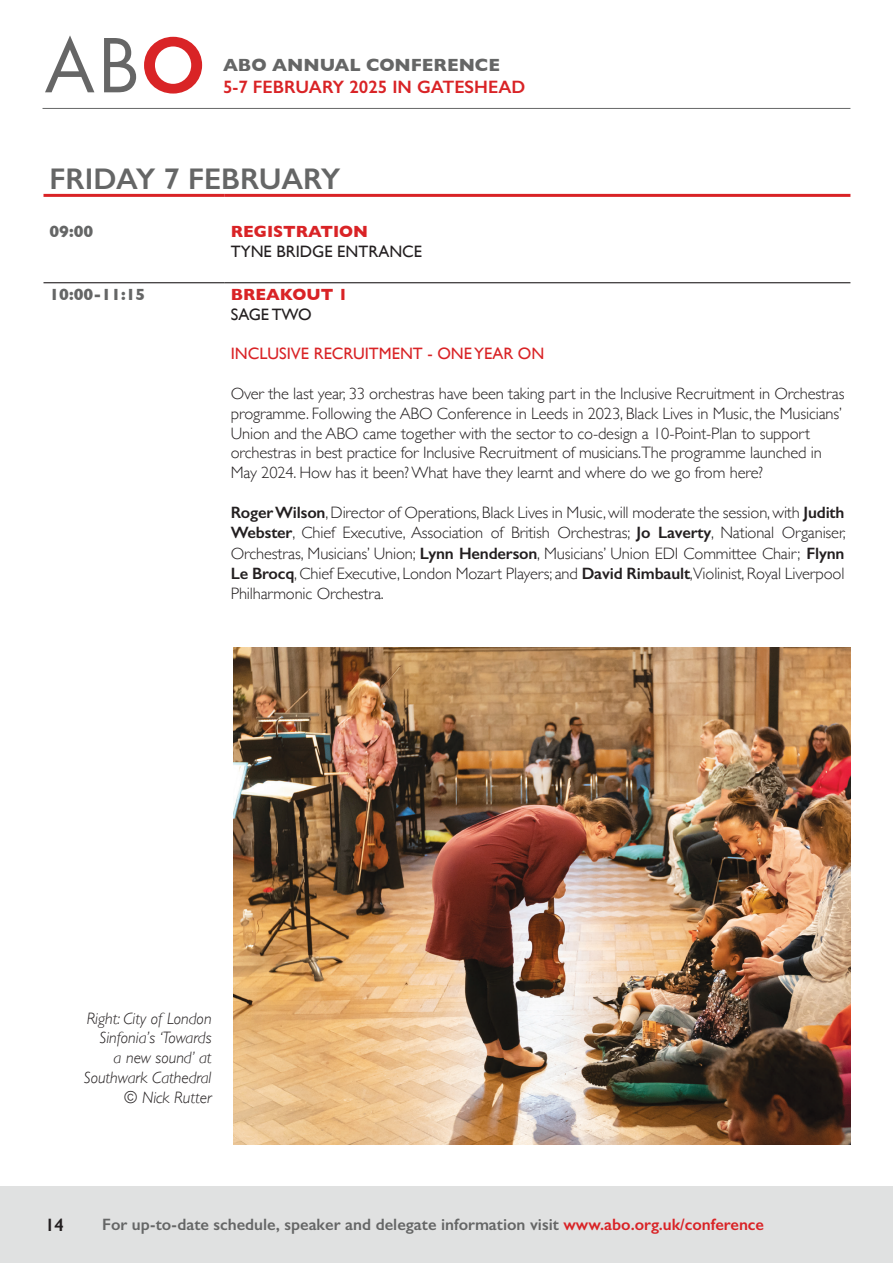
<style>
.page{position:relative;width:893px;height:1263px;background:#fff}
.page>*{position:absolute;margin:0;border:0;box-sizing:border-box;transform-origin:0 0}
.t1{font:600 30px "Gill Sans";color:#656666}
.t2{font:600 18px "Gill Sans";color:#d92326}
.t3{font:700 18px "Gill Sans";color:#656666}
.t4{font:600 18px "Gill Sans";color:#231f20}
.t5{font:300 16.5px/19.8px "Gill Sans";letter-spacing:-.01em;color:#231f20}
.t6{font:600 16.5px "Gill Sans";color:#656666}
.t7{font:italic 300 16.5px/19.8px "Gill Sans";color:#231f20;text-align:right}
.t8{font:16.5px "Gill Sans";color:#d92326}
.t9{font:16.5px "Gill Sans";color:#231f20}
.t10{font:700 16.5px "Gill Sans";color:#d92326}
.t11{font:700 16.5px "Gill Sans";color:#656666}
.s1{font-weight:600}
.s2{color:#d92326}
</style>
<div class="page">
<div style="left:0;top:1187px;width:893px;height:76px;background:#e0e1e1"></div>
<svg style="left:45px;top:35px;width:49px;height:57px"></svg>
<svg style="left:104px;top:38px;width:32px;height:54px"></svg>
<svg style="left:144px;top:37px;width:58px;height:57px"></svg>
<hr style="left:43px;top:108px;width:807px;height:1px;background:#656666">
<hr style="left:44px;top:194px;width:181px;height:3px;background:#d92326">
<hr style="left:225px;top:194px;width:625px;height:3px;background:#d92326">
<hr style="left:44px;top:282px;width:181px;height:1px;background:#231f20">
<hr style="left:225px;top:282px;width:625px;height:1px;background:#231f20">
<img style="left:233px;top:647px;width:617px;height:497px">
<p class="t3" style="left:223px;top:51px;width:278px">ABO ANNUAL CONFERENCE</p>
<p class="t2" style="left:223px;top:76px;width:304px">5-7 FEBRUARY 2025 IN GATESHEAD</p>
<p class="t1" style="left:50px;top:161px;width:292px">FRIDAY 7 FEBRUARY</p>
<p class="t11" style="left:50px;top:218px;width:45px">09:00</p>
<p class="t10" style="left:231px;top:218px;width:139px">REGISTRATION</p>
<p class="t9" style="left:231px;top:242px;width:193px">TYNE BRIDGE ENTRANCE</p>
<p class="t11" style="left:50px;top:281px;width:97px">10:00-11:15</p>
<p class="t10" style="left:231px;top:281px;width:119px">BREAKOUT 1</p>
<p class="t9" style="left:231px;top:305px;width:82px">SAGE TWO</p>
<p class="t8" style="left:231px;top:344px;width:315px">INCLUSIVE RECRUITMENT - ONE YEAR ON</p>
<p class="t5" style="left:231px;top:383px;width:615px">Over the last year, 33 orchestras have been taking part in the Inclusive Recruitment in Orchestras programme. Following the ABO Conference in Leeds in 2023, Black Lives in Music, the Musicians’ Union and the ABO came together with the sector to co-design a 10-Point-Plan to support orchestras in best practice for Inclusive Recruitment of musicians.The programme launched in May 2024. How has it been? What have they learnt and where do we go from here?</p>
<p class="t5" style="left:231px;top:502px;width:616px"><span class="s1">Roger Wilson</span>, Director of Operations, Black Lives in Music, will moderate the session, with <span class="s1">Judith<br>Webster</span>, Chief Executive, Association of British Orchestras; <span class="s1">Jo Laverty</span>, National Organiser,</p>
<p class="t5" style="left:231px;top:543px;width:615px;text-align:justify">Orchestras, Musicians’ Union; <span class="s1">Lynn Henderson</span>, Musicians’ Union EDI Committee Chair; <span class="s1">Flynn Le Brocq</span>, Chief Executive, London Mozart Players; and <span class="s1">David Rimbault</span>,Violinist, Royal Liverpool Philharmonic Orchestra.</p>
<p class="t7" style="left:84px;top:1008px;width:129px">Right: City of London<br>Sinfonia’s ‘Towards<br>a new sound’ at<br>Southwark Cathedral © Nick Rutter</p>
<p class="t4" style="left:45px;top:1214px;width:21px">14</p>
<p class="t6" style="left:102px;top:1214px;width:663px">For up-to-date schedule, speaker and delegate information visit <span class="s2">www.abo.org.uk/conference</span></p>
</div>
